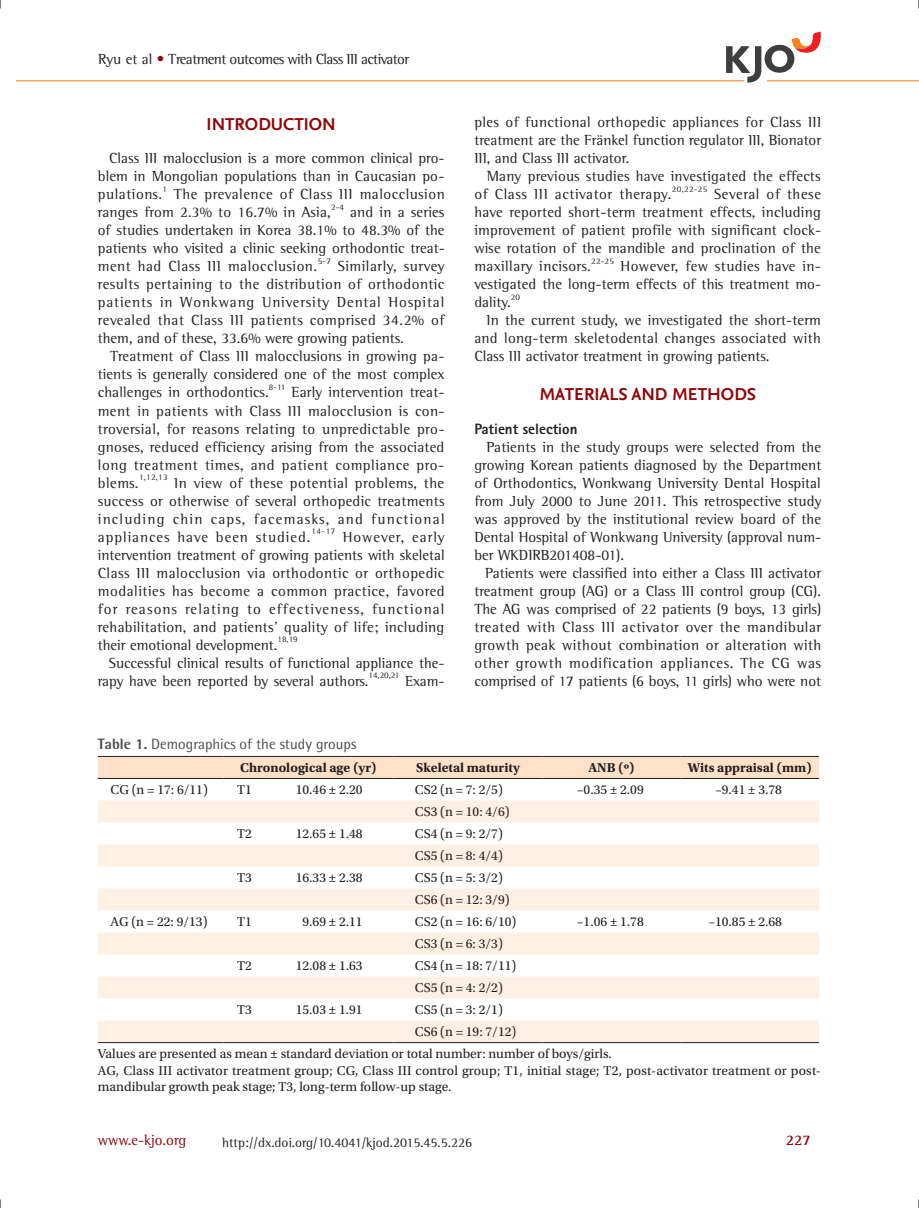
<style>
.page{position:relative;width:919px;height:1208px;background:#fff}
.page>*{position:absolute;margin:0;border:0;box-sizing:border-box;transform-origin:0 0}
.서론{font:700 18px "Nexus Sans";color:#920407}
.본문{font:15px/18px "Rotis Semi Serif Std";letter-spacing:.005em;color:#231f20;text-align:justify}
.본문-2{font:15px/18px "Rotis Semi Serif Std";letter-spacing:.035em;color:#231f20}
.머리말{font:15px "Rotis Semi Serif Std";letter-spacing:-.04em;color:#231f20}
.표제목{font:15px "Rotis Semi Sans Std";color:#4b4c4d}
._1{font:800 15px "Rotis Sans Serif Std";color:#231f20}
.t1{font:15px "Rotis Semi Serif Std";color:#920407}
.t2{font:700 15px "Rotis Semi Serif Std";color:#920407}
.표내용{font:13.5px/16.2px "Utopia Std";color:#231f20}
.표첫줄{font:700 13.5px "Utopia Std";color:#231f20}
.t3{font:13.5px "Rotis Semi Serif Std";color:#231f20}
.본문-3{font:8.7px "Rotis Semi Serif Std";letter-spacing:.03em;color:#231f20}
.s1{color:#920407}
.s2{font-weight:800}
</style>
<div class="page">
<hr style="left:0;top:80px;width:918px;height:1px;background:#f58220">
<svg style="left:726px;top:32px;width:94px;height:51px"></svg>
<div style="left:0;top:72px;width:16px;height:17px;background:#fff"></div>
<div style="left:98px;top:757px;width:721px;height:21px;background:#fee1c8"></div>
<svg style="left:98px;top:800px;width:721px;height:242px;fill:#fef0e2"></svg>
<hr style="left:98px;top:756px;width:125px;height:1px;background:#231f20">
<hr style="left:223px;top:756px;width:43px;height:1px;background:#231f20">
<hr style="left:266px;top:756px;width:127px;height:1px;background:#231f20">
<hr style="left:393px;top:756px;width:149px;height:1px;background:#231f20">
<hr style="left:542px;top:756px;width:138px;height:1px;background:#231f20">
<hr style="left:680px;top:756px;width:139px;height:1px;background:#231f20">
<hr style="left:98px;top:778px;width:125px;height:1px;background:#231f20">
<hr style="left:223px;top:778px;width:43px;height:1px;background:#231f20">
<hr style="left:266px;top:778px;width:127px;height:1px;background:#231f20">
<hr style="left:393px;top:778px;width:149px;height:1px;background:#231f20">
<hr style="left:542px;top:778px;width:138px;height:1px;background:#231f20">
<hr style="left:680px;top:778px;width:139px;height:1px;background:#231f20">
<hr style="left:98px;top:1042px;width:125px;height:1px;background:#231f20">
<hr style="left:223px;top:1042px;width:43px;height:1px;background:#231f20">
<hr style="left:266px;top:1042px;width:127px;height:1px;background:#231f20">
<hr style="left:393px;top:1042px;width:149px;height:1px;background:#231f20">
<hr style="left:542px;top:1042px;width:138px;height:1px;background:#231f20">
<hr style="left:680px;top:1042px;width:139px;height:1px;background:#231f20">
<p class="머리말" style="left:98px;top:50px;width:312px">Ryu et al <span class="s1">•</span> Treatment outcomes with Class III activator</p>
<p class="서론" style="left:206px;top:112px;width:131px">INTRODUCTION</p>
<p class="본문" style="left:98px;top:149px;width:346px;text-indent:11px">Class III malocclusion is a more common clinical pro&shy;blem in Mongolian populations than in Caucasian po&shy;pulations.</p>
<p class="본문-3" style="left:162px;top:184px;width:6px">1</p>
<p class="본문-2" style="left:98px;top:185px;width:348px;text-indent:76px">The prevalence of Class III malocclusion ranges from 2.3% to 16.7% in Asia,</p>
<p class="본문-3" style="left:331px;top:202px;width:14px">2-4</p>
<p class="본문" style="left:98px;top:203px;width:348px;text-indent:252px">and in a series of studies undertaken in Korea 38.1% to 48.3% of the patients who visited a clinic seeking orthodontic treat&shy;ment had Class III malocclusion.</p>
<p class="본문-3" style="left:317px;top:256px;width:15px">5-7</p>
<p class="본문" style="left:98px;top:257px;width:348px;text-indent:240px">Similarly, survey results pertaining to the distribution of orthodontic patients in Wonkwang University Dental Hospital revealed that Class III patients comprised 34.2% of them, and of these, 33.6% were growing patients.</p>
<p class="본문" style="left:98px;top:347px;width:348px;text-indent:12px">Treatment of Class III malocclusions in growing pa&shy;tients is generally considered one of the most complex challenges in orthodontics.</p>
<p class="본문-3" style="left:269px;top:382px;width:18px">8-11</p>
<p class="본문" style="left:98px;top:383px;width:348px;text-indent:194px">Early intervention treat&shy;ment in patients with Class III malocclusion is con&shy;troversial, for reasons relating to unpredictable pro&shy;gnoses, reduced efficiency arising from the associated long treatment times, and patient compliance pro&shy;blems.</p>
<p class="본문-3" style="left:139px;top:472px;width:30px">1,12,13</p>
<p class="본문" style="left:98px;top:473px;width:348px;text-indent:76px">In view of these potential problems, the success or otherwise of several orthopedic treatments including chin caps, facemasks, and functional appliances have been studied.</p>
<p class="본문-3" style="left:311px;top:526px;width:25px">14-17</p>
<p class="본문" style="left:98px;top:527px;width:348px;text-indent:245px">However, early intervention treatment of growing patients with skeletal Class III malocclusion via orthodontic or orthopedic modalities has become a common practice, favored for reasons relating to effectiveness, functional rehabilitation, and patients’ quality of life; including their emotional development.</p>
<p class="본문-3" style="left:277px;top:634px;width:22px">18,19</p>
<p class="본문" style="left:98px;top:653px;width:346px;text-indent:11px">Successful clinical results of functional appliance the&shy;rapy have been reported by several authors.</p>
<p class="본문-3" style="left:368px;top:670px;width:32px">14,20,21</p>
<p class="본문" style="left:405px;top:671px;width:39px">Exam-</p>
<p class="본문" style="left:474px;top:113px;width:348px">ples of functional orthopedic appliances for Class III treatment are the Fränkel function regulator III, Bionator III, and Class III activator.</p>
<p class="본문" style="left:474px;top:167px;width:348px;text-indent:12px">Many previous studies have investigated the effects of Class III activator therapy.</p>
<p class="본문-3" style="left:672px;top:184px;width:37px">20,22-25</p>
<p class="본문" style="left:474px;top:185px;width:348px;text-indent:240px">Several of these have reported short-term treatment effects, including improvement of patient profile with significant clock&shy;wise rotation of the mandible and proclination of the maxillary incisors.</p>
<p class="본문-3" style="left:591px;top:256px;width:24px">22-25</p>
<p class="본문" style="left:474px;top:257px;width:347px;text-indent:146px">However, few studies have in&shy;vestigated the long-term effects of this treatment mo&shy;dality.</p>
<p class="본문-3" style="left:510px;top:292px;width:11px">20</p>
<p class="본문" style="left:474px;top:311px;width:348px;text-indent:12px">In the current study, we investigated the short-term and long-term skeletodental changes associated with Class III activator treatment in growing patients.</p>
<p class="서론" style="left:539px;top:382px;width:218px">MATERIALS AND METHODS</p>
<p class="_1" style="left:474px;top:419px;width:105px">Patient selection</p>
<p class="본문" style="left:474px;top:437px;width:348px;text-align:left;text-indent:12px">Patients in the study groups were selected from the growing Korean patients diagnosed by the Department of Orthodontics, Wonkwang University Dental Hospital from July 2000 to June 2011. This retrospective study was approved by the institutional review board of the Dental Hospital of Wonkwang University (approval num&shy;ber WKDIRB201408-01).</p>
<p class="본문" style="left:474px;top:563px;width:348px;text-indent:11px">Patients were classified into either a Class III activator treatment group (AG) or a Class III control group (CG).<br>The AG was comprised of 22 patients (9 boys, 13 girls) treated with Class III activator over the mandibular growth peak without combination or alteration with other growth modification appliances. The CG was comprised of 17 patients (6 boys, 11 girls) who were not</p>
<p class="표제목" style="left:98px;top:735px;width:260px"><span class="s2">Table 1.</span> Demographics of the study groups</p>
<p class="표첫줄" style="left:240px;top:759px;width:138px">Chronological age (yr)</p>
<p class="표첫줄" style="left:416px;top:759px;width:105px">Skeletal maturity</p>
<p class="표첫줄" style="left:588px;top:759px;width:48px">ANB (º)</p>
<p class="표첫줄" style="left:687px;top:759px;width:125px">Wits appraisal (mm)</p>
<p class="표내용" style="left:111px;top:781px;width:99px">CG (n = 17: 6/11)</p>
<p class="표내용" style="left:237px;top:781px;width:16px">T1</p>
<p class="표내용" style="left:296px;top:781px;width:68px">10.46 ± 2.20</p>
<p class="표내용" style="left:415px;top:781px;width:89px">CS2 (n = 7: 2/5)</p>
<p class="표내용" style="left:577px;top:781px;width:68px">–0.35 ± 2.09</p>
<p class="표내용" style="left:715px;top:781px;width:68px">–9.41 ± 3.78</p>
<p class="표내용" style="left:415px;top:803px;width:96px">CS3 (n = 10: 4/6)</p>
<p class="표내용" style="left:237px;top:825px;width:16px">T2</p>
<p class="표내용" style="left:296px;top:825px;width:68px">12.65 ± 1.48</p>
<p class="표내용" style="left:415px;top:825px;width:89px">CS4 (n = 9: 2/7)</p>
<p class="표내용" style="left:415px;top:847px;width:89px">CS5 (n = 8: 4/4)</p>
<p class="표내용" style="left:237px;top:869px;width:16px">T3</p>
<p class="표내용" style="left:296px;top:869px;width:68px">16.33 ± 2.38</p>
<p class="표내용" style="left:415px;top:869px;width:89px">CS5 (n = 5: 3/2)</p>
<p class="표내용" style="left:415px;top:891px;width:96px">CS6 (n = 12: 3/9)</p>
<p class="표내용" style="left:111px;top:913px;width:98px">AG (n = 22: 9/13)</p>
<p class="표내용" style="left:237px;top:913px;width:16px">T1</p>
<p class="표내용" style="left:302px;top:913px;width:62px">9.69 ± 2.11</p>
<p class="표내용" style="left:415px;top:913px;width:103px">CS2 (n = 16: 6/10)</p>
<p class="표내용" style="left:577px;top:913px;width:68px">–1.06 ± 1.78</p>
<p class="표내용" style="left:708px;top:913px;width:75px">–10.85 ± 2.68</p>
<p class="표내용" style="left:415px;top:935px;width:89px">CS3 (n = 6: 3/3)</p>
<p class="표내용" style="left:237px;top:957px;width:16px">T2</p>
<p class="표내용" style="left:296px;top:957px;width:68px">12.08 ± 1.63</p>
<p class="표내용" style="left:415px;top:957px;width:103px">CS4 (n = 18: 7/11)</p>
<p class="표내용" style="left:415px;top:979px;width:89px">CS5 (n = 4: 2/2)</p>
<p class="표내용" style="left:237px;top:1001px;width:16px">T3</p>
<p class="표내용" style="left:296px;top:1001px;width:68px">15.03 ± 1.91</p>
<p class="표내용" style="left:415px;top:1001px;width:89px">CS5 (n = 3: 2/1)</p>
<p class="표내용" style="left:415px;top:1023px;width:103px">CS6 (n = 19: 7/12)</p>
<p class="표내용" style="left:98px;top:1046px;width:515px">Values are presented as mean ± standard deviation or total number: number of boys/girls.</p>
<p class="표내용" style="left:98px;top:1062px;width:724px">AG, Class III activator treatment group; CG, Class III control group; T1, initial stage; T2, post-activator treatment or post&shy;mandibular growth peak stage; T3, long-term follow-up stage.</p>
<p class="t1" style="left:98px;top:1131px;width:90px">www.e-kjo.org</p>
<p class="t3" style="left:222px;top:1134px;width:251px">http://dx.doi.org/10.4041/kjod.2015.45.5.226</p>
<p class="t2" style="left:785px;top:1131px;width:27px">227</p>
</div>
